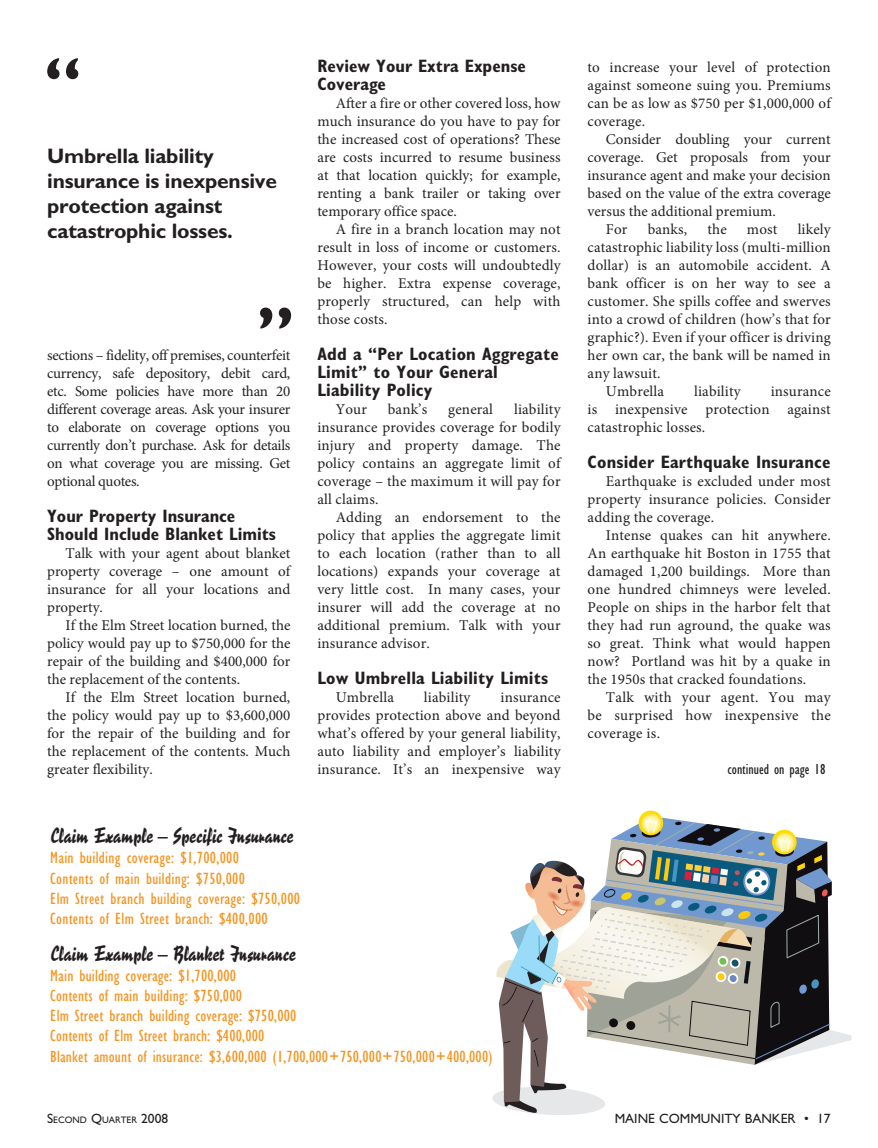
<style>
.page{position:relative;width:878px;height:1148px;background:#fff}
.page>*{position:absolute;margin:0;border:0;box-sizing:border-box;transform-origin:0 0}
.t1{font:700 21px/25.2px "Gill Sans Std";letter-spacing:-.01em;color:#231f20}
.t2{font:20.1px "Reporter LT Std 2";color:#231f20}
.t3{font:700 condensed 18px/18px "Gill Sans Std";letter-spacing:.01em;color:#231f20}
.t4{font:condensed 16.8px/20.1px "Gill Sans Std";letter-spacing:.01em;color:#f7931d}
.t5{font:15px/18px "Minion Pro";letter-spacing:.01em;color:#231f20;text-align:justify}
.t6{font:condensed 15px "Gill Sans Std";color:#231f20}
.t7{font:13.5px "Gill Sans Std";color:#231f20}
.t8{font:9.45px "Gill Sans Std";color:#231f20}
.s1{font-size:13.5px}
</style>
<div class="page">
<svg style="left:47px;top:58px;width:31px;height:21px"></svg>
<svg style="left:260px;top:307px;width:31px;height:21px"></svg>
<svg style="left:638px;top:810px;width:25px;height:25px"></svg>
<svg style="left:492px;top:816px;width:359px;height:299px"></svg>
<h1 class="t1" style="left:47px;top:143px;width:231px">Umbrella liability insurance is inexpensive protection against catastrophic losses.</h1>
<p class="t5" style="left:47px;top:346px;width:245px">sections – fidelity, off premises, counterfeit currency, safe depository, debit card, etc. Some policies have more than 20 different coverage areas. Ask your insurer to elaborate on coverage options you currently don’t purchase. Ask for details on what coverage you are missing. Get optional quotes.</p>
<p class="t3" style="left:47px;top:507px;width:230px">Your Property Insurance<br>Should Include Blanket Limits</p>
<p class="t5" style="left:47px;top:544px;width:245px;text-indent:18px">Talk with your agent about blanket property coverage – one amount of insurance for all your locations and property.</p>
<p class="t5" style="left:47px;top:616px;width:245px;text-indent:18px">If the Elm Street location burned, the policy would pay up to $750,000 for the repair of the building and $400,000 for the replacement of the contents.</p>
<p class="t5" style="left:47px;top:688px;width:245px;text-indent:18px">If the Elm Street location burned, the policy would pay up to $3,600,000 for the repair of the building and for the replacement of the contents. Much greater flexibility.</p>
<p class="t3" style="left:317px;top:57px;width:210px">Review Your Extra Expense<br>Coverage</p>
<p class="t5" style="left:317px;top:94px;width:245px;text-indent:18px">After a fire or other covered loss, how much insurance do you have to pay for the increased cost of operations? These are costs incurred to resume business at that location quickly; for example, renting a bank trailer or taking over temporary office space.</p>
<p class="t5" style="left:317px;top:220px;width:245px;text-indent:18px">A fire in a branch location may not result in loss of income or customers.<br>However, your costs will undoubtedly be higher. Extra expense coverage, properly structured, can help with those costs.</p>
<p class="t3" style="left:317px;top:345px;width:243px">Add a “Per Location Aggregate<br>Limit” to Your General<br>Liability Policy</p>
<p class="t5" style="left:336px;top:400px;width:33px">Your</p>
<p class="t5" style="left:388px;top:400px;width:41px">bank’s</p>
<p class="t5" style="left:448px;top:400px;width:46px">general</p>
<p class="t5" style="left:317px;top:400px;width:245px;text-indent:197px">liability insurance provides coverage for bodily injury and property damage. The policy contains an aggregate limit of coverage – the maximum it will pay for all claims.</p>
<p class="t5" style="left:317px;top:508px;width:245px;text-indent:18px">Adding an endorsement to the policy that applies the aggregate limit to each location (rather than to all locations) expands your coverage at very little cost. In many cases, your insurer will add the coverage at no additional premium. Talk with your insurance advisor.</p>
<p class="t3" style="left:317px;top:669px;width:232px">Low Umbrella Liability Limits</p>
<p class="t5" style="left:336px;top:688px;width:60px">Umbrella</p>
<p class="t5" style="left:424px;top:688px;width:48px">liability</p>
<p class="t5" style="left:317px;top:688px;width:245px;text-indent:183px">insurance provides protection above and beyond what’s offered by your general liability, auto liability and employer’s liability insurance. It’s an inexpensive way</p>
<h2 class="t2" style="left:50px;top:823px;width:245px">Claim Example – Specific Insurance</h2>
<p class="t4" style="left:50px;top:848px;width:251px">Main building coverage: $1,700,000<br>Contents of main building: $750,000<br>Elm Street branch building coverage: $750,000<br>Contents of Elm Street branch: $400,000</p>
<h2 class="t2" style="left:50px;top:940px;width:247px">Claim Example – Blanket Insurance</h2>
<p class="t4" style="left:50px;top:965px;width:443px">Main building coverage: $1,700,000<br>Contents of main building: $750,000<br>Elm Street branch building coverage: $750,000<br>Contents of Elm Street branch: $400,000<br>Blanket amount of insurance: $3,600,000 (1,700,000+750,000+750,000+400,000)</p>
<p class="t5" style="left:587px;top:58px;width:245px">to increase your level of protection against someone suing you. Premiums can be as low as $750 per $1,000,000 of coverage.</p>
<p class="t5" style="left:606px;top:130px;width:226px">Consider doubling your current</p>
<p class="t5" style="left:587px;top:148px;width:245px">coverage. Get proposals from your</p>
<p class="t5" style="left:587px;top:166px;width:245px">insurance agent and make your decision</p>
<p class="t5" style="left:587px;top:184px;width:245px">based on the value of the extra coverage</p>
<p class="t5" style="left:587px;top:202px;width:190px">versus the additional premium.</p>
<p class="t5" style="left:606px;top:220px;width:23px">For</p>
<p class="t5" style="left:647px;top:220px;width:41px">banks,</p>
<p class="t5" style="left:707px;top:220px;width:21px">the</p>
<p class="t5" style="left:747px;top:220px;width:32px">most</p>
<p class="t5" style="left:797px;top:220px;width:35px">likely</p>
<p class="t5" style="left:587px;top:238px;width:245px">catastrophic liability loss (multi-million</p>
<p class="t5" style="left:587px;top:256px;width:245px">dollar) is an automobile accident. A</p>
<p class="t5" style="left:587px;top:274px;width:245px">bank officer is on her way to see a</p>
<p class="t5" style="left:587px;top:292px;width:245px">customer. She spills coffee and swerves</p>
<p class="t5" style="left:587px;top:310px;width:245px">into a crowd of children (how’s that for</p>
<p class="t5" style="left:587px;top:328px;width:245px">graphic?). Even if your officer is driving</p>
<p class="t5" style="left:587px;top:346px;width:245px">her own car, the bank will be named in</p>
<p class="t5" style="left:587px;top:364px;width:74px">any lawsuit.</p>
<p class="t5" style="left:606px;top:382px;width:60px">Umbrella</p>
<p class="t5" style="left:694px;top:382px;width:48px">liability</p>
<p class="t5" style="left:587px;top:382px;width:245px;text-indent:183px">insurance is inexpensive protection against catastrophic losses.</p>
<p class="t3" style="left:587px;top:453px;width:244px">Consider Earthquake Insurance</p>
<p class="t5" style="left:587px;top:472px;width:245px;text-indent:18px">Earthquake is excluded under most property insurance policies. Consider adding the coverage.</p>
<p class="t5" style="left:587px;top:526px;width:245px;text-indent:18px">Intense quakes can hit anywhere.<br>An earthquake hit Boston in 1755 that damaged 1,200 buildings. More than one hundred chimneys were leveled.<br>People on ships in the harbor felt that they had run aground, the quake was so great. Think what would happen now? Portland was hit by a quake in the 1950s that cracked foundations.</p>
<p class="t5" style="left:587px;top:688px;width:245px;text-indent:18px">Talk with your agent. You may be surprised how inexpensive the coverage is.</p>
<p class="t6" style="left:727px;top:761px;width:99px">continued on page 18</p>
<p class="t8" style="left:47px;top:1114px;width:123px"><span class="s1">S</span>ECOND <span class="s1">Q</span>UARTER <span class="s1">2008</span></p>
<p class="t7" style="left:614px;top:1110px;width:217px">MAINE COMMUNITY BANKER • 17</p>
</div>
